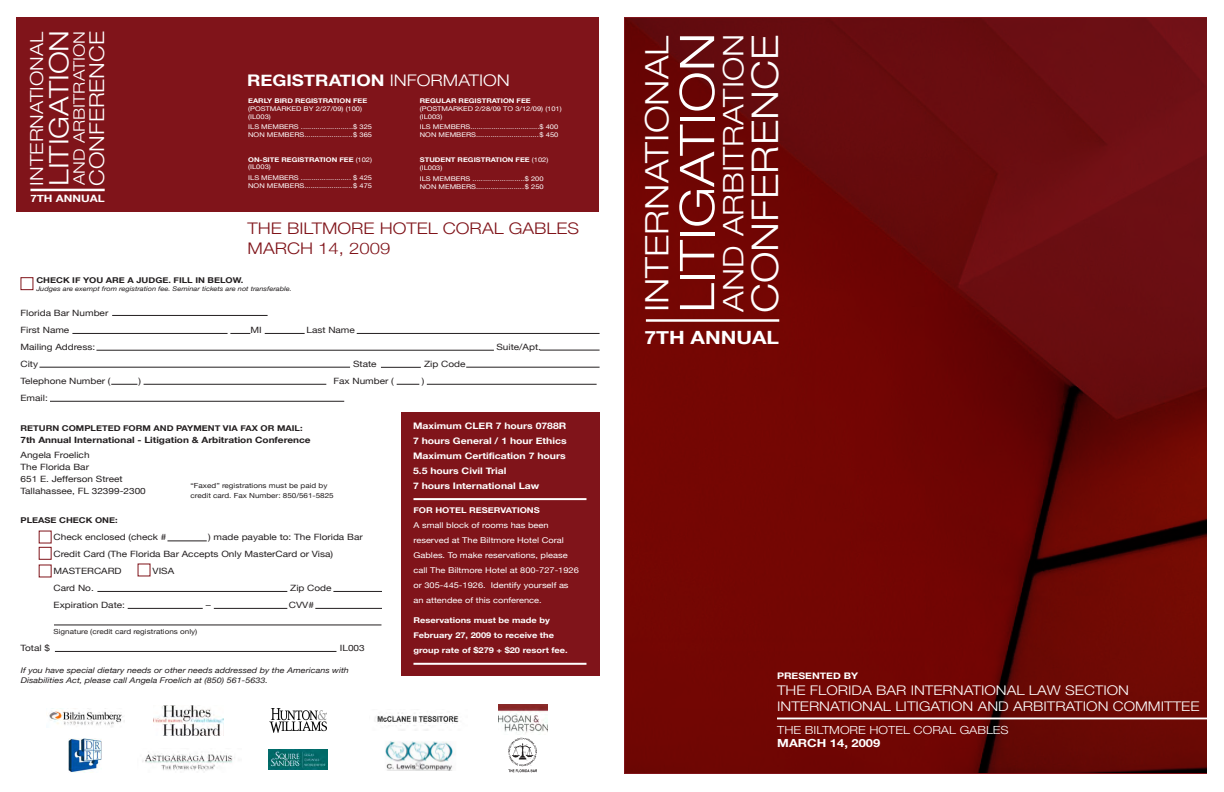
<style>
.page{position:relative;width:1224px;height:792px;background:#fff}
.page>*{position:absolute;margin:0;border:0;box-sizing:border-box;transform-origin:0 0}
.t1{font:300 47.9px "Helvetica Neue";color:#fff;scale:1.16 1}
.t2{font:300 36.7px "Helvetica Neue";color:#fff;scale:1.16 1}
.t3{font:300 32.3px "Helvetica Neue";color:#fff;scale:1.16 1}
.t4{font:300 28.2px "Helvetica Neue";color:#fff;scale:1.16 1}
.t5{font:300 26.6px "Helvetica Neue";color:#fff;scale:1.16 1}
.t6{font:300 20.4px "Helvetica Neue";color:#fff;scale:1.16 1}
.t7{font:700 18.3px "Helvetica Neue";color:#fff;scale:1.16 1}
.t8{font:300 17.9px "Helvetica Neue";color:#fff;scale:1.16 1}
.t9{font:300 16px/19.2px "Helvetica Neue";color:#80141a;scale:1.16 1}
.t10{font:700 16px "Helvetica Neue";color:#fff;scale:1.16 1}
.t11{font:300 15.7px "Helvetica Neue";color:#fff;scale:1.16 1}
.t12{font:300 13.3px/16px "Helvetica Neue";color:#fff;scale:1.16 1}
.t13{font:300 11.2px/13.4px "Helvetica Neue";color:#fff;scale:1.16 1}
.t14{font:700 10.1px "Helvetica Neue";color:#fff;scale:1.16 1}
.t15{font:700 9.1px "Helvetica Neue";color:#fff;scale:1.16 1}
.t16{font:700 9px/15px "Helvetica Neue";color:#fff;scale:1.16 1}
.t17{font:8.7px/17px "Helvetica Neue";color:#231f20;scale:1.16 1}
.t18{font:700 8.7px/15px "Helvetica Neue";color:#231f20;scale:1.16 1}
.t19{font:8px/15px "Helvetica Neue";color:#fff;scale:1.16 1}
.t20{font:700 8px "Helvetica Neue";color:#231f20;scale:1.16 1}
.t21{font:700 8px/15px "Helvetica Neue";color:#fff;scale:1.16 1}
.t22{font:italic 7.8px/10px "Helvetica Neue";color:#231f20;scale:1.16 1}
.t23{font:7px/10px "Helvetica Neue";color:#231f20;scale:1.16 1}
.t24{font:6.5px/7.8px "Helvetica Neue";color:#fff;scale:1.16 1}
.t25{font:700 6.5px/7.8px "Helvetica Neue";color:#fff;scale:1.16 1}
.t26{font:italic 6.4px "Helvetica Neue";color:#231f20;scale:1.16 1}
.s1{font-weight:300}
.s2{font-weight:700}
.s3{font-weight:400}
</style>
<div class="page">
<svg style="left:624px;top:18px;width:582px;height:756px;background:#6c0807"></svg>
<div style="left:16px;top:18px;width:582px;height:194px;background:#80141a"></div>
<div style="left:401px;top:412px;width:198px;height:264px;background:#80141a"></div>
<hr style="left:646px;top:319px;width:133px;height:3px;background:#fff">
<hr style="left:777px;top:718px;width:438px;height:1px;background:#fff">
<hr style="left:30px;top:189px;width:75px;height:2px;background:#fff">
<hr style="left:540px;top:350px;width:60px;height:1px;background:#231f20">
<hr style="left:466px;top:367px;width:134px;height:1px;background:#231f20">
<hr style="left:39px;top:367px;width:311px;height:1px;background:#231f20">
<hr style="left:112px;top:315px;width:156px;height:1px;background:#231f20">
<hr style="left:72px;top:333px;width:156px;height:1px;background:#231f20">
<hr style="left:97px;top:591px;width:190px;height:1px;background:#231f20">
<hr style="left:333px;top:591px;width:49px;height:1px;background:#231f20">
<hr style="left:55px;top:651px;width:281px;height:1px;background:#231f20">
<hr style="left:54px;top:625px;width:327px;height:1px;background:#231f20">
<hr style="left:128px;top:608px;width:75px;height:1px;background:#231f20">
<hr style="left:167px;top:541px;width:40px;height:1px;background:#231f20">
<hr style="left:214px;top:608px;width:73px;height:1px;background:#231f20">
<hr style="left:315px;top:608px;width:67px;height:1px;background:#231f20">
<svg style="left:230px;top:333px;width:20px;height:1px"></svg>
<hr style="left:265px;top:333px;width:40px;height:1px;background:#231f20">
<hr style="left:357px;top:333px;width:243px;height:1px;background:#231f20">
<hr style="left:427px;top:384px;width:170px;height:1px;background:#231f20">
<svg style="left:397px;top:384px;width:22px;height:1px"></svg>
<hr style="left:144px;top:384px;width:182px;height:1px;background:#231f20">
<hr style="left:50px;top:401px;width:294px;height:1px;background:#231f20">
<hr style="left:96px;top:350px;width:398px;height:1px;background:#231f20">
<svg style="left:111px;top:384px;width:26px;height:1px"></svg>
<hr style="left:381px;top:367px;width:40px;height:1px;background:#231f20">
<hr style="left:413px;top:498px;width:173px;height:2px;background:#fff">
<hr style="left:413px;top:663px;width:173px;height:2px;background:#fff">
<svg style="left:39px;top:531px;width:13px;height:13px"></svg>
<div style="left:20px;top:277px;width:13px;height:13px;background:#fff;border:1px solid #80141a"></div>
<div style="left:39px;top:547px;width:13px;height:13px;background:#fff;border:1px solid #80141a"></div>
<svg style="left:39px;top:564px;width:13px;height:13px"></svg>
<svg style="left:138px;top:563px;width:13px;height:13px"></svg>
<img style="left:508px;top:738px;width:29px;height:35px">
<img style="left:49px;top:708px;width:76px;height:19px">
<img style="left:270px;top:708px;width:56px;height:25px">
<img style="left:499px;top:705px;width:48px;height:29px">
<img style="left:385px;top:741px;width:68px;height:30px">
<img style="left:142px;top:754px;width:93px;height:17px">
<img style="left:374px;top:712px;width:85px;height:18px">
<img style="left:268px;top:749px;width:60px;height:20px">
<img style="left:154px;top:705px;width:69px;height:30px">
<img style="left:68px;top:739px;width:34px;height:34px">
<p class="t8" style="left:26px;top:186px;width:134px;rotate:-90deg">INTERNATIONAL</p>
<p class="t5" style="left:43px;top:186px;width:136px;rotate:-90deg">LITIGATION</p>
<p class="t11" style="left:70px;top:185px;width:135px;rotate:-90deg">AND ARBITRATION</p>
<p class="t6" style="left:84px;top:186px;width:135px;rotate:-90deg">CONFERENCE</p>
<p class="t14" style="left:30px;top:192px;width:66px">7TH ANNUAL</p>
<p class="t10" style="left:247px;top:70px;width:228px">REGISTRATION <span class="s1">INFORMATION</span></p>
<p class="t24" style="left:248px;top:97px;width:104px"><span class="s2">EARLY BIRD REGISTRATION FEE </span>(POSTMARKED BY 2/27/09) (100) (IL003)</p>
<p class="t24" style="left:248px;top:123px;width:108px">ILS MEMBERS .........................$ 325<br>NON MEMBERS.......................$ 365</p>
<p class="t25" style="left:248px;top:155px;width:108px">ON-SITE REGISTRATION FEE <span class="s3">(102) (IL003)</span></p>
<p class="t24" style="left:248px;top:174px;width:108px">ILS MEMBERS ........................ $ 425<br>NON MEMBERS.......................$ 475</p>
<p class="t24" style="left:420px;top:97px;width:124px"><span class="s2">REGULAR REGISTRATION FEE </span>(POSTMARKED 2/28/09 TO 3/12/09) (101) (IL003)</p>
<p class="t24" style="left:420px;top:123px;width:121px">ILS MEMBERS.................................$ 400<br>NON MEMBERS..............................$ 450</p>
<p class="t25" style="left:420px;top:156px;width:112px">STUDENT REGISTRATION FEE <span class="s3">(102) (IL003)</span></p>
<p class="t24" style="left:420px;top:174px;width:108px">ILS MEMBERS .........................$ 200<br>NON MEMBERS.......................$ 250</p>
<p class="t9" style="left:248px;top:219px;width:287px">THE BILTMORE HOTEL CORAL GABLES<br>MARCH 14, 2009</p>
<p class="t20" style="left:36px;top:275px;width:180px">CHECK IF YOU ARE A JUDGE. FILL IN BELOW.</p>
<p class="t26" style="left:36px;top:285px;width:222px">Judges are exempt from registration fee. Seminar tickets are not transferable.</p>
<p class="t17" style="left:21px;top:304px;width:77px">Florida Bar Number<br>First Name</p>
<p class="t17" style="left:251px;top:321px;width:11px">MI</p>
<p class="t17" style="left:306px;top:321px;width:43px">Last Name</p>
<p class="t17" style="left:21px;top:338px;width:66px">Mailing Address:</p>
<p class="t17" style="left:496px;top:338px;width:40px">Suite/Apt.</p>
<p class="t17" style="left:21px;top:355px;width:17px">City</p>
<p class="t17" style="left:353px;top:355px;width:22px">State</p>
<p class="t17" style="left:424px;top:355px;width:37px">Zip Code</p>
<p class="t17" style="left:21px;top:372px;width:79px">Telephone Number (</p>
<p class="t17" style="left:138px;top:372px;width:4px">)</p>
<p class="t17" style="left:333px;top:372px;width:54px">Fax Number (</p>
<p class="t17" style="left:422px;top:372px;width:4px">)</p>
<p class="t17" style="left:21px;top:389px;width:25px">Email:</p>
<p class="t20" style="left:21px;top:423px;width:245px">RETURN COMPLETED FORM AND PAYMENT VIA FAX OR MAIL:</p>
<p class="t18" style="left:21px;top:432px;width:252px">7th Annual International - Litigation &amp; Arbitration Conference<br><span class="s3">Angela Froelich</span></p>
<p class="t17" style="left:21px;top:460px;width:110px;line-height:12px">The Florida Bar<br>651 E. Jefferson Street<br>Tallahassee, FL 32399-2300</p>
<p class="t20" style="left:21px;top:515px;width:85px">PLEASE CHECK ONE:</p>
<p class="t17" style="left:54px;top:528px;width:99px">Check enclosed (check #</p>
<p class="t16" style="left:413px;top:418px;width:134px">Maximum CLER 7 hours 0788R<br>7 hours General / 1 hour Ethics<br>Maximum Certification 7 hours<br>5.5 hours Civil Trial<br>7 hours International Law</p>
<p class="t23" style="left:191px;top:481px;width:125px">“Faxed” registrations must be paid by credit card. Fax Number: 850/561-5825</p>
<p class="t19" style="left:413px;top:503px;width:144px"><span class="s2">FOR HOTEL RESERVATIONS<br></span>A small block of rooms has been reserved at The Biltmore Hotel Coral Gables. To make reservations, please call The Biltmore Hotel at 800-727-1926 or 305-445-1926. Identify yourself as an attendee of this conference.</p>
<p class="t21" style="left:413px;top:613px;width:135px">Reservations must be made by<br>February 27, 2009 to receive the group rate of $279 + $20 resort fee.</p>
<p class="t17" style="left:54px;top:528px;width:268px;text-indent:155px">) made payable to: The Florida Bar<br>Credit Card (The Florida Bar Accepts Only MasterCard or Visa)<br>MASTERCARD</p>
<p class="t17" style="left:153px;top:562px;width:20px">VISA</p>
<p class="t17" style="left:54px;top:579px;width:36px">Card No.</p>
<p class="t17" style="left:290px;top:579px;width:37px">Zip Code</p>
<p class="t17" style="left:54px;top:596px;width:63px">Expiration Date:</p>
<p class="t17" style="left:206px;top:596px;width:6px">–</p>
<p class="t17" style="left:289px;top:596px;width:23px">CVV#</p>
<p class="t23" style="left:54px;top:626px;width:125px">Signature (credit card registrations only)</p>
<p class="t17" style="left:21px;top:639px;width:27px">Total $</p>
<p class="t17" style="left:340px;top:639px;width:23px">IL003</p>
<p class="t22" style="left:21px;top:666px;width:284px">If you have special dietary needs or other needs addressed by the Americans with<br>Disabilities Act, please call Angela Froelich at (850) 561-5633.</p>
<p class="t3" style="left:637px;top:312px;width:240px;rotate:-90deg">INTERNATIONAL</p>
<p class="t1" style="left:668px;top:313px;width:243px;rotate:-90deg">LITIGATION</p>
<p class="t4" style="left:716px;top:312px;width:241px;rotate:-90deg">AND ARBITRATION</p>
<p class="t2" style="left:743px;top:313px;width:241px;rotate:-90deg">CONFERENCE</p>
<p class="t7" style="left:644px;top:326px;width:118px">7TH ANNUAL</p>
<p class="t15" style="left:777px;top:670px;width:71px">PRESENTED BY</p>
<p class="t12" style="left:777px;top:682px;width:366px">THE FLORIDA BAR INTERNATIONAL LAW SECTION<br>INTERNATIONAL LITIGATION AND ARBITRATION COMMITTEE</p>
<p class="t13" style="left:777px;top:723px;width:201px">THE BILTMORE HOTEL CORAL GABLES<br><span class="s2">MARCH 14, 2009</span></p>
</div>
